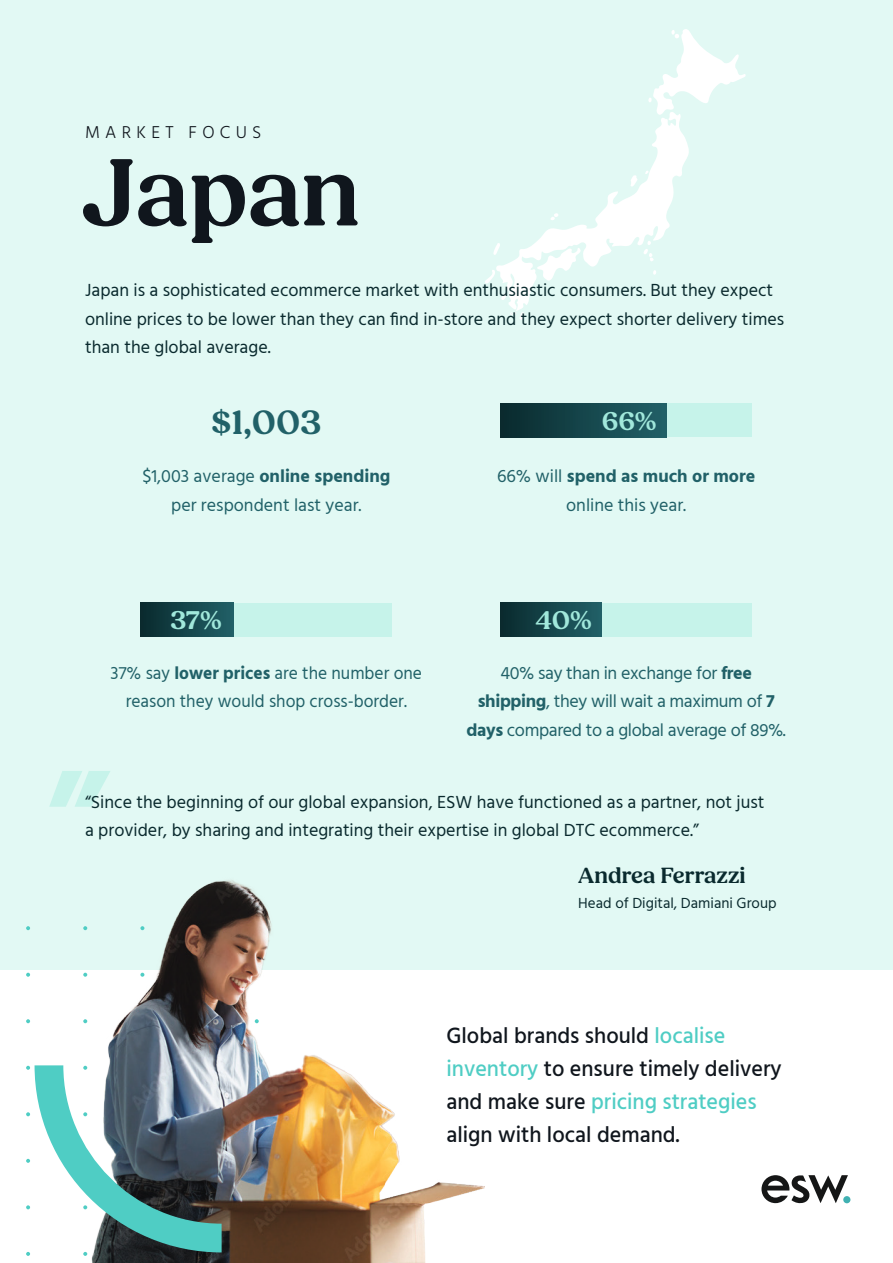
<style>
.page{position:relative;width:893px;height:1263px;background:#fff}
.page>*{position:absolute;margin:0;border:0;box-sizing:border-box;transform-origin:0 0}
.nagłówek{font:600 97.5px "Fields";color:#10161d}
.liczby{font:600 34.5px "Fields";color:#216168}
.liczby-2{font:600 26.25px "Fields";color:#a1e8db}
.p1_biały{font:500 22.5px/33px "Hind";color:#10161d}
.p_1{font:600 22.5px "Fields";color:#0a2a2e}
.p1_biały-2{font:18px/28.5px "Hind";color:#0a2a2e}
.p1_center{font:18px/28.5px "Hind";color:#216168;text-align:center}
.p1_center-2{font:18px/28.5px "Hind";letter-spacing:-.02em;color:#216168;text-align:center}
.nagłówek_jasny{font:300 17.7px "Hind";letter-spacing:.3em;color:#10161d}
.p_1-2{font:15px "Hind";color:#0a2a2e}
.s1{font-weight:700}
.s2{color:#4fcdc4}
</style>
<div class="page">
<div style="left:0;top:0;width:893px;height:969px;background:#e2f9f4"></div>
<svg style="left:485px;top:29px;width:261px;height:291px"></svg>
<svg style="left:49px;top:771px;width:61px;height:36px"></svg>
<div style="left:843px;top:1196px;width:7px;height:7px;background:#40b1b2;border-radius:50%"></div>
<svg style="left:761px;top:1175px;width:87px;height:29px"></svg>
<div style="left:500px;top:403px;width:252px;height:34px;background:#c6f3ea"></div>
<div style="left:500px;top:403px;width:166px;height:34px;background:linear-gradient(to right,#092a2d,#216067)"></div>
<div style="left:140px;top:603px;width:252px;height:34px;background:#c6f3ea"></div>
<div style="left:140px;top:603px;width:94px;height:34px;background:linear-gradient(to right,#092a2d,#216067)"></div>
<div style="left:500px;top:603px;width:252px;height:34px;background:#c6f3ea"></div>
<div style="left:500px;top:603px;width:101px;height:34px;background:linear-gradient(to right,#092a2d,#216068)"></div>
<img style="left:0;top:880px;width:485px;height:383px">
<svg style="left:26px;top:1065px;width:196px;height:191px"></svg>
<p class="nagłówek_jasny" style="left:85px;top:120px;width:178px">MARKET FOCUS</p>
<p class="nagłówek" style="left:81px;top:136px;width:281px">Japan</p>
<p class="p1_biały-2" style="left:85px;top:277px;width:701px">Japan is a sophisticated ecommerce market with enthusiastic consumers. But they expect online prices to be lower than they can find in-store and they expect shorter delivery times than the global average.</p>
<p class="liczby" style="left:211px;top:402px;width:111px">$1,003</p>
<p class="liczby-2" style="left:602px;top:406px;width:56px">66%</p>
<p class="p1_center" style="left:142px;top:463px;width:249px">$1,003 average <span class="s1">online spending </span>per respondent last year.</p>
<p class="p1_center" style="left:497px;top:463px;width:260px">66% will <span class="s1">spend as much or more </span>online this year.</p>
<p class="liczby-2" style="left:171px;top:605px;width:53px">37%</p>
<p class="liczby-2" style="left:535px;top:605px;width:58px">40%</p>
<p class="p1_center" style="left:111px;top:659px;width:313px">37% say <span class="s1">lower prices</span> are the number one reason they would shop cross-border.</p>
<p class="p1_center-2" style="left:467px;top:659px;width:321px">40% say than in exchange for <span class="s1">free shipping</span>, they will wait a maximum of <span class="s1">7 days</span> compared to a global average of 89%.</p>
<p class="p1_biały-2" style="left:85px;top:788px;width:681px">“Since the beginning of our global expansion, ESW have functioned as a partner, not just a provider, by sharing and integrating their expertise in global DTC ecommerce.”</p>
<p class="p_1" style="left:578px;top:862px;width:169px">Andrea Ferrazzi</p>
<p class="p_1-2" style="left:578px;top:893px;width:200px">Head of Digital, Damiani Group</p>
<p class="p1_biały" style="left:446px;top:1020px;width:337px">Global brands should <span class="s2">localise inventory</span> to ensure timely delivery and make sure <span class="s2">pricing strategies </span>align with local demand.</p>
</div>
